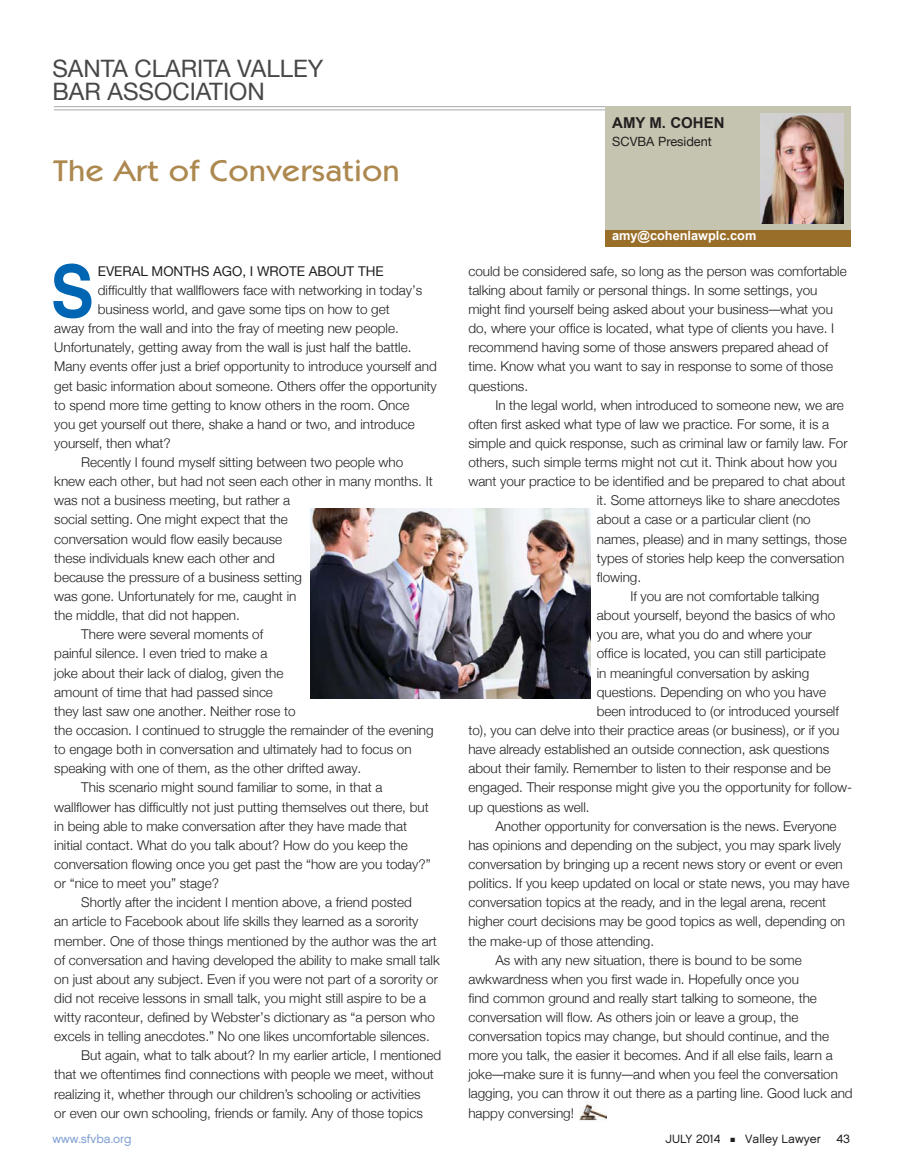
<style>
.page{position:relative;width:905px;height:1175px;background:#fff}
.page>*{position:absolute;margin:0;border:0;box-sizing:border-box;transform-origin:0 0}
.t1{font:700 72.3px "Helvetica";color:#0066b3;scale:.89 1}
.t2{font:500 30px "Kabel IT Cby BT";letter-spacing:.025em;color:#ad8950;scale:1.11 1}
.t3{font:24px/23.2px "Helvetica Neue";color:#474749}
.t4{font:700 15px "Arial";color:#231f20}
.t5{font:300 13.5px/19px "Helvetica Neue";color:#231f20}
.t6{font:13.5px "Helvetica Neue";color:#231f20}
.t7{font:700 12.75px "Arial";color:#fff}
.t8{font:12.75px "Helvetica Neue";color:#231f20}
.t9{font:12px "Chalet London Nineteen Sixty";color:#231f20}
.t10{font:12px "Chalet London Nineteen Sixty";color:#7f9fd3}
</style>
<div class="page">
<hr style="left:54px;top:106px;width:559px;height:1px;background:#a7a9ac">
<hr style="left:54px;top:109px;width:553px;height:1px;background:#a7a9ac">
<div style="left:606px;top:229px;width:245px;height:18px;background:#996e29"></div>
<div style="left:605px;top:106px;width:246px;height:123px;background:#c5c4b0"></div>
<img style="left:760px;top:113px;width:83px;height:111px">
<img style="left:580px;top:1101px;width:26px;height:20px">
<img style="left:311px;top:508px;width:279px;height:190px">
<h3 class="t3" style="left:52px;top:56px;width:272px">SANTA CLARITA VALLEY<br>BAR ASSOCIATION</h3>
<h2 class="t2" style="left:53px;top:159px;width:313px">The Art of Conversation</h2>
<h1 class="t1" style="left:51px;top:261px;width:50px">S</h1>
<p class="t6" style="left:98px;top:263px;width:287px">EVERAL MONTHS AGO, I WROTE ABOUT THE</p>
<p class="t5" style="left:98px;top:280px;width:326px">difficultly that wallflowers face with networking in today’s</p>
<p class="t5" style="left:98px;top:299px;width:293px">business world, and gave some tips on how to get</p>
<p class="t5" style="left:54px;top:318px;width:346px">away from the wall and into the fray of meeting new people.</p>
<p class="t5" style="left:54px;top:337px;width:359px">Unfortunately, getting away from the wall is just half the battle.</p>
<p class="t5" style="left:54px;top:357px;width:384px">Many events offer just a brief opportunity to introduce yourself and</p>
<p class="t5" style="left:54px;top:376px;width:384px">get basic information about someone. Others offer the opportunity</p>
<p class="t5" style="left:54px;top:395px;width:357px">to spend more time getting to know others in the room. Once</p>
<p class="t5" style="left:54px;top:414px;width:362px">you get yourself out there, shake a hand or two, and introduce</p>
<p class="t5" style="left:54px;top:433px;width:118px">yourself, then what?</p>
<p class="t5" style="left:81px;top:452px;width:323px">Recently I found myself sitting between two people who</p>
<p class="t5" style="left:54px;top:471px;width:380px">knew each other, but had not seen each other in many months. It</p>
<p class="t5" style="left:54px;top:491px;width:237px">was not a business meeting, but rather a</p>
<p class="t5" style="left:54px;top:510px;width:235px">social setting. One might expect that the</p>
<p class="t5" style="left:54px;top:529px;width:229px">conversation would flow easily because</p>
<p class="t5" style="left:54px;top:548px;width:222px">these individuals knew each other and</p>
<p class="t5" style="left:54px;top:567px;width:249px">because the pressure of a business setting</p>
<p class="t5" style="left:54px;top:586px;width:243px">was gone. Unfortunately for me, caught in</p>
<p class="t5" style="left:54px;top:605px;width:187px">the middle, that did not happen.</p>
<p class="t5" style="left:81px;top:624px;width:183px">There were several moments of</p>
<p class="t5" style="left:54px;top:644px;width:215px">painful silence. I even tried to make a</p>
<p class="t5" style="left:54px;top:663px;width:230px">joke about their lack of dialog, given the</p>
<p class="t5" style="left:54px;top:682px;width:220px">amount of time that had passed since</p>
<p class="t5" style="left:54px;top:701px;width:243px">they last saw one another. Neither rose to</p>
<p class="t5" style="left:54px;top:720px;width:381px">the occasion. I continued to struggle the remainder of the evening</p>
<p class="t5" style="left:54px;top:739px;width:359px">to engage both in conversation and ultimately had to focus on</p>
<p class="t5" style="left:54px;top:758px;width:308px">speaking with one of them, as the other drifted away.</p>
<p class="t5" style="left:81px;top:777px;width:302px">This scenario might sound familiar to some, in that a</p>
<p class="t5" style="left:54px;top:797px;width:376px">wallflower has difficultly not just putting themselves out there, but</p>
<p class="t5" style="left:54px;top:816px;width:354px">in being able to make conversation after they have made that</p>
<p class="t5" style="left:54px;top:835px;width:355px">initial contact. What do you talk about? How do you keep the</p>
<p class="t5" style="left:54px;top:854px;width:378px">conversation flowing once you get past the “how are you today?”</p>
<p class="t5" style="left:54px;top:873px;width:166px">or “nice to meet you” stage?</p>
<p class="t5" style="left:81px;top:892px;width:332px">Shortly after the incident I mention above, a friend posted</p>
<p class="t5" style="left:54px;top:911px;width:366px">an article to Facebook about life skills they learned as a sorority</p>
<p class="t5" style="left:54px;top:930px;width:384px">member. One of those things mentioned by the author was the art</p>
<p class="t5" style="left:54px;top:950px;width:387px">of conversation and having developed the ability to make small talk</p>
<p class="t5" style="left:54px;top:969px;width:385px">on just about any subject. Even if you were not part of a sorority or</p>
<p class="t5" style="left:54px;top:988px;width:373px">did not receive lessons in small talk, you might still aspire to be a</p>
<p class="t5" style="left:54px;top:1007px;width:382px">witty raconteur, defined by Webster’s dictionary as “a person who</p>
<p class="t5" style="left:54px;top:1026px;width:377px">excels in telling anecdotes.” No one likes uncomfortable silences.</p>
<p class="t5" style="left:81px;top:1045px;width:361px">But again, what to talk about? In my earlier article, I mentioned</p>
<p class="t5" style="left:54px;top:1064px;width:381px">that we oftentimes find connections with people we meet, without</p>
<p class="t5" style="left:54px;top:1084px;width:368px">realizing it, whether through our children’s schooling or activities</p>
<p class="t5" style="left:54px;top:1103px;width:370px">or even our own schooling, friends or family. Any of those topics</p>
<p class="t4" style="left:612px;top:113px;width:114px">AMY M. COHEN</p>
<p class="t8" style="left:612px;top:134px;width:101px">SCVBA President</p>
<p class="t7" style="left:612px;top:227px;width:146px">amy@cohenlawplc.com</p>
<p class="t5" style="left:468px;top:261px;width:380px">could be considered safe, so long as the person was comfortable talking about family or personal things. In some settings, you might find yourself being asked about your business–what you do, where your office is located, what type of clients you have. I recommend having some of those answers prepared ahead of time. Know what you want to say in response to some of those questions.</p>
<p class="t5" style="left:495px;top:395px;width:350px">In the legal world, when introduced to someone new, we are</p>
<p class="t5" style="left:468px;top:414px;width:362px">often first asked what type of law we practice. For some, it is a</p>
<p class="t5" style="left:468px;top:433px;width:381px">simple and quick response, such as criminal law or family law. For</p>
<p class="t5" style="left:468px;top:452px;width:370px">others, such simple terms might not cut it. Think about how you</p>
<p class="t5" style="left:468px;top:471px;width:378px">want your practice to be identified and be prepared to chat about</p>
<p class="t5" style="left:597px;top:491px;width:244px">it. Some attorneys like to share anecdotes</p>
<p class="t5" style="left:597px;top:510px;width:215px">about a case or a particular client (no</p>
<p class="t5" style="left:597px;top:529px;width:251px">names, please) and in many settings, those</p>
<p class="t5" style="left:597px;top:548px;width:249px">types of stories help keep the conversation</p>
<p class="t5" style="left:597px;top:567px;width:46px">flowing.</p>
<p class="t5" style="left:630px;top:586px;width:190px">If you are not comfortable talking</p>
<p class="t5" style="left:597px;top:605px;width:240px">about yourself, beyond the basics of who</p>
<p class="t5" style="left:597px;top:624px;width:217px">you are, what you do and where your</p>
<p class="t5" style="left:597px;top:644px;width:230px">office is located, you can still participate</p>
<p class="t5" style="left:597px;top:663px;width:214px">in meaningful conversation by asking</p>
<p class="t5" style="left:597px;top:682px;width:231px">questions. Depending on who you have</p>
<p class="t5" style="left:597px;top:701px;width:243px">been introduced to (or introduced yourself</p>
<p class="t5" style="left:468px;top:720px;width:372px">to), you can delve into their practice areas (or business), or if you</p>
<p class="t5" style="left:468px;top:739px;width:362px">have already established an outside connection, ask questions</p>
<p class="t5" style="left:468px;top:758px;width:364px">about their family. Remember to listen to their response and be</p>
<p class="t5" style="left:468px;top:777px;width:385px">engaged. Their response might give you the opportunity for follow-</p>
<p class="t5" style="left:468px;top:797px;width:123px">up questions as well.</p>
<p class="t5" style="left:495px;top:816px;width:343px">Another opportunity for conversation is the news. Everyone</p>
<p class="t5" style="left:468px;top:835px;width:374px">has opinions and depending on the subject, you may spark lively</p>
<p class="t5" style="left:468px;top:854px;width:376px">conversation by bringing up a recent news story or event or even</p>
<p class="t5" style="left:468px;top:873px;width:382px">politics. If you keep updated on local or state news, you may have</p>
<p class="t5" style="left:468px;top:892px;width:359px">conversation topics at the ready, and in the legal arena, recent</p>
<p class="t5" style="left:468px;top:911px;width:378px">higher court decisions may be good topics as well, depending on</p>
<p class="t5" style="left:468px;top:930px;width:187px">the make-up of those attending.</p>
<p class="t5" style="left:495px;top:950px;width:308px">As with any new situation, there is bound to be some</p>
<p class="t5" style="left:468px;top:969px;width:332px">awkwardness when you first wade in. Hopefully once you</p>
<p class="t5" style="left:468px;top:988px;width:350px">find common ground and really start talking to someone, the</p>
<p class="t5" style="left:468px;top:1007px;width:331px">conversation will flow. As others join or leave a group, the</p>
<p class="t5" style="left:468px;top:1026px;width:362px">conversation topics may change, but should continue, and the</p>
<p class="t5" style="left:468px;top:1045px;width:366px">more you talk, the easier it becomes. And if all else fails, learn a</p>
<p class="t5" style="left:468px;top:1064px;width:371px">joke–make sure it is funny–and when you feel the conversation</p>
<p class="t5" style="left:468px;top:1083px;width:386px">lagging, you can throw it out there as a parting line. Good luck and</p>
<p class="t5" style="left:468px;top:1102px;width:107px">happy conversing!</p>
<p class="t10" style="left:52px;top:1133px;width:81px">www.sfvba.org</p>
<p class="t9" style="left:665px;top:1133px;width:157px">JULY 2014 ■ Valley Lawyer</p>
<p class="t9" style="left:836px;top:1133px;width:15px">43</p>
</div>
